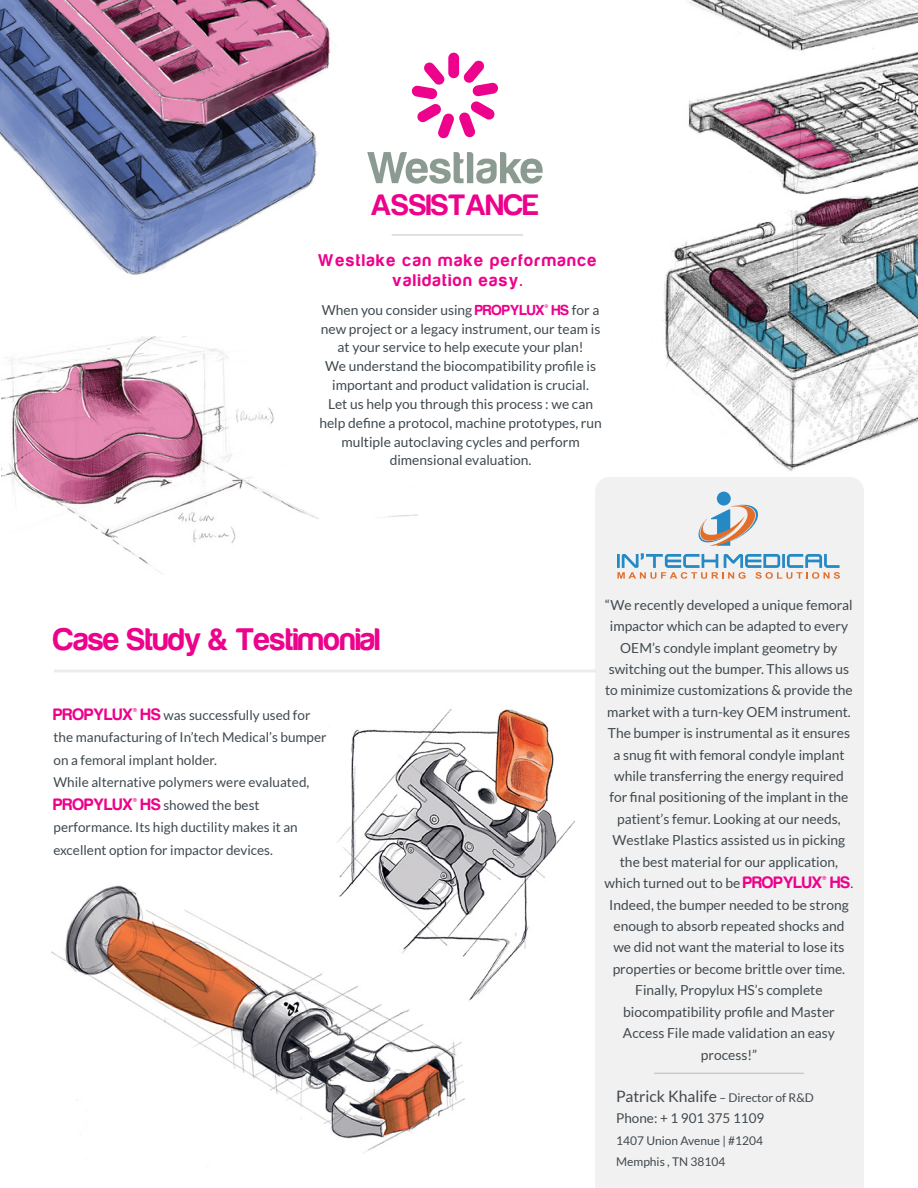
<style>
.page{position:relative;width:918px;height:1188px;background:#fff}
.page>*{position:absolute;margin:0;border:0;box-sizing:border-box;transform-origin:0 0}
.t1{font:32.4px "Harabara";color:#ed028c}
.t2{font:30.6px "Harabara";color:#ed028c}
.t3{font:17.55px/20.1px "Harabara";letter-spacing:.1em;color:#ed028c;text-align:center}
.t4{font:15.75px "Lato";color:#40494f}
.t5{font:13.8px/21.5px "Lato";color:#40494f;text-align:center}
.t6{font:13.5px/22.5px "Lato";color:#40494f}
.t7{font:12px "Lato";color:#40494f}
.s1{font-family:"Harabara";font-size:15px;color:#ed028c}
.s2{font-family:"Harabara";font-size:17.1px;color:#ed028c}
.s3{font-size:12px}
</style>
<div class="page">
<img style="left:52px;top:709px;width:522px;height:444px">
<img style="left:448px;top:0;width:470px;height:471px">
<img style="left:2px;top:337px;width:416px;height:237px">
<img style="left:0;top:0;width:333px;height:275px">
<svg style="left:367px;top:152px;width:176px;height:32px"></svg>
<div style="left:448px;top:53px;width:11px;height:25px;background:#ed028c;border-radius:5px"></div>
<svg style="left:411px;top:60px;width:87px;height:79px"></svg>
<hr style="left:392px;top:234px;width:131px;height:2px;background:#9aa49c">
<hr style="left:54px;top:670px;width:542px;height:3px;background:#9aa49c">
<div style="left:595px;top:477px;width:269px;height:711px;background:#f1f1f1"></div>
<svg style="left:696px;top:503px;width:65px;height:43px"></svg>
<svg style="left:717px;top:492px;width:14px;height:14px"></svg>
<svg style="left:617px;top:553px;width:223px;height:26px"></svg>
<hr style="left:654px;top:1073px;width:150px;height:1px;background:#9aa49c">
<p class="t2" style="left:371px;top:189px;width:169px">ASSISTANCE</p>
<p class="t3" style="left:318px;top:250px;width:280px">Westlake can make performance validation easy.</p>
<p class="t5" style="left:321px;top:300px;width:281px;line-height:18.8px">When you consider using <span class="s1">PROPYLUX® HS</span> for a new project or a legacy instrument, our team is at your service to help execute your plan!</p>
<p class="t5" style="left:325px;top:355px;width:273px">We understand the biocompatibility profile is</p>
<p class="t5" style="left:332px;top:374px;width:258px">important and product validation is crucial.</p>
<p class="t5" style="left:319px;top:394px;width:284px;line-height:18.8px">Let us help you through this process : we can help define a protocol, machine prototypes, run multiple autoclaving cycles and perform</p>
<p class="t5" style="left:390px;top:450px;width:143px">dimensional evaluation.</p>
<p class="t1" style="left:54px;top:622px;width:328px">Case Study &amp; Testimonial</p>
<p class="t6" style="left:54px;top:704px;width:275px"><span class="s2">PROPYLUX® HS</span> was successfully used for the manufacturing of In’tech Medical’s bumper on a femoral implant holder.</p>
<p class="t6" style="left:54px;top:771px;width:257px">While alternative polymers were evaluated,<br><span class="s2">PROPYLUX® HS</span> showed the best</p>
<p class="t6" style="left:54px;top:816px;width:246px">performance. Its high ductility makes it an excellent option for impactor devices.</p>
<p class="t5" style="left:605px;top:594px;width:249px">“We recently developed a unique femoral impactor which can be adapted to every OEM’s condyle implant geometry by switching out the bumper. This allows us to minimize customizations &amp; provide the market with a turn-key OEM instrument.</p>
<p class="t5" style="left:605px;top:722px;width:250px">The bumper is instrumental as it ensures a snug fit with femoral condyle implant while transferring the energy required for final positioning of the implant in the patient’s femur. Looking at our needs, Westlake Plastics assisted us in picking the best material for our application, which turned out to be <span class="s2">PROPYLUX® HS</span>.<br>Indeed, the bumper needed to be strong enough to absorb repeated shocks and we did not want the material to lose its properties or become brittle over time.</p>
<p class="t5" style="left:635px;top:979px;width:189px">Finally, Propylux HS’s complete</p>
<p class="t5" style="left:623px;top:1001px;width:213px">biocompatibility profile and Master<br>Access File made validation an easy process!”</p>
<p class="t4" style="left:616px;top:1087px;width:199px">Patrick Khalife <span class="s3">– Director of R&amp;D</span></p>
<p class="t6" style="left:616px;top:1107px;width:150px">Phone: + 1 901 375 1109</p>
<p class="t7" style="left:616px;top:1133px;width:148px">1407 Union Avenue | #1204</p>
<p class="t7" style="left:616px;top:1155px;width:111px">Memphis , TN 38104</p>
</div>
